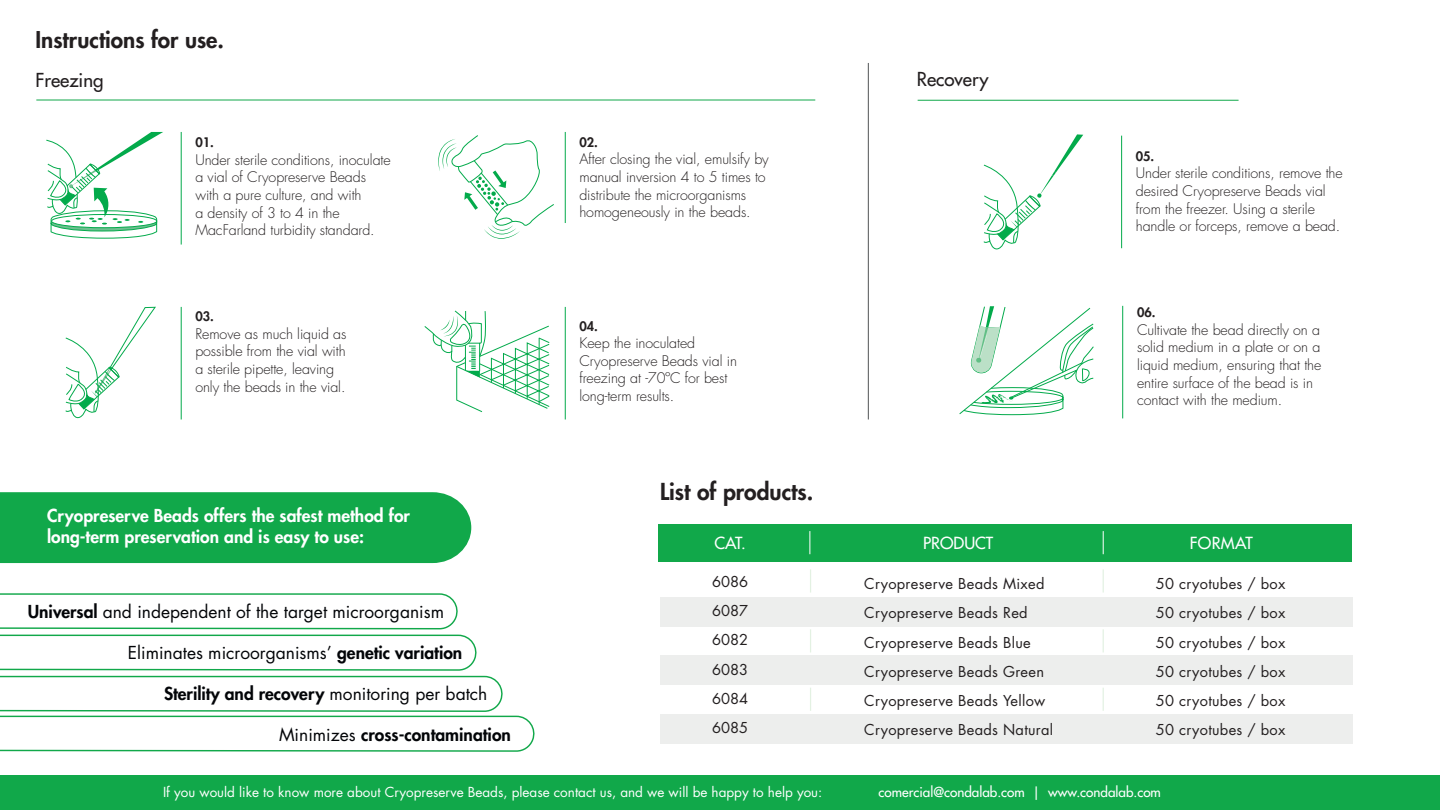
<style>
.page{position:relative;width:1440px;height:810px;background:#fff}
.page>*{position:absolute;margin:0;border:0;box-sizing:border-box;transform-origin:0 0}
.t1{font:800 22.73px "Futura Std";color:#231f20}
.t2{font:800 22.5px "Futura Std";color:#231f20}
.t3{font:500 18.75px "Futura Std";color:#231f20}
.t4{font:17.4px "Futura Std";color:#030508}
.t5{font:800 17.4px/20.9px "Futura Std";color:#fff}
.t6{font:800 17.4px "Futura Std";color:#030508}
.t7{font:500 16.27px "Futura Std";color:#fff}
.t8{font:14.62px/29.2px "Futura Std";letter-spacing:.02em;color:#231f20;text-align:justify}
.t9{font:300 14.25px/17.6px "Futura Std";letter-spacing:-.005em;color:#231f20}
.t10{font:13.5px "Futura Std";color:#fff}
.t11{font:500 13.5px "Futura Std";color:#fff}
.t12{font:800 12.83px "Futura Std";letter-spacing:-.005em;color:#231f20}
.s1{font-weight:800}
.s2{font-weight:400}
</style>
<div class="page">
<div style="left:0;top:492px;width:471px;height:71px;background:#11a84a"></div>
<svg style="left:0;top:635px;width:535px;height:117px"></svg>
<svg style="left:0;top:593px;width:458px;height:36px"></svg>
<svg style="left:65px;top:306px;width:91px;height:113px"></svg>
<svg style="left:983px;top:134px;width:100px;height:116px"></svg>
<svg style="left:46px;top:132px;width:117px;height:107px"></svg>
<svg style="left:438px;top:135px;width:116px;height:104px"></svg>
<svg style="left:424px;top:310px;width:126px;height:102px"></svg>
<svg style="left:959px;top:306px;width:135px;height:109px"></svg>
<hr style="left:181px;top:132px;width:1px;height:113px;background:#03aa4b">
<hr style="left:565px;top:132px;width:1px;height:91px;background:#03aa4b">
<hr style="left:181px;top:307px;width:1px;height:112px;background:#03aa4b">
<hr style="left:565px;top:307px;width:1px;height:112px;background:#03aa4b">
<hr style="left:1121px;top:136px;width:1px;height:112px;background:#03aa4b">
<hr style="left:868px;top:63px;width:1px;height:356px;background:#515455">
<hr style="left:1122px;top:306px;width:1px;height:112px;background:#03aa4b">
<div style="left:658px;top:524px;width:694px;height:37px;background:#11a84a"></div>
<div style="left:0;top:776px;width:1440px;height:34px;background:#11a84a"></div>
<div style="left:660px;top:597px;width:693px;height:29px;background:#edeeed"></div>
<div style="left:660px;top:655px;width:693px;height:29px;background:#edeeed"></div>
<div style="left:660px;top:714px;width:693px;height:29px;background:#edeeed"></div>
<svg style="left:810px;top:569px;width:1px;height:24px"></svg>
<svg style="left:809px;top:531px;width:1px;height:23px"></svg>
<svg style="left:1103px;top:531px;width:1px;height:23px"></svg>
<svg style="left:810px;top:629px;width:1px;height:23px"></svg>
<svg style="left:1103px;top:569px;width:1px;height:24px"></svg>
<svg style="left:1103px;top:629px;width:1px;height:23px"></svg>
<svg style="left:810px;top:688px;width:1px;height:23px"></svg>
<svg style="left:1103px;top:688px;width:1px;height:23px"></svg>
<hr style="left:36px;top:100px;width:779px;height:1px;background:#11a84a">
<hr style="left:918px;top:100px;width:321px;height:1px;background:#11a84a">
<h2 class="t2" style="left:36px;top:25px;width:190px">Instructions for use.</h2>
<h3 class="t3" style="left:36px;top:69px;width:70px">Freezing</h3>
<h3 class="t3" style="left:917px;top:67px;width:73px">Recovery</h3>
<p class="t12" style="left:195px;top:134px;width:20px">01.</p>
<p class="t9" style="left:195px;top:151px;width:197px">Under sterile conditions, inoculate a vial of Cryopreserve Beads with a pure culture, and with<br>a density of 3 to 4 in the<br>MacFarland turbidity standard.</p>
<p class="t12" style="left:195px;top:308px;width:20px">03.</p>
<p class="t9" style="left:195px;top:325px;width:153px">Remove as much liquid as possible from the vial with a sterile pipette, leaving only the beads in the vial.</p>
<p class="t5" style="left:47px;top:505px;width:364px">Cryopreserve Beads offers the safest method for long-term preservation and is easy to use:</p>
<p class="t4" style="left:28px;top:600px;width:418px"><span class="s1">Universal</span> and independent of the target microorganism</p>
<p class="t4" style="left:128px;top:642px;width:336px">Eliminates microorganisms’ <span class="s1">genetic variation</span></p>
<p class="t6" style="left:164px;top:683px;width:325px">Sterility and recovery <span class="s2">monitoring per batch</span></p>
<p class="t6" style="left:279px;top:724px;width:233px"><span class="s2">Minimizes</span> cross-contamination</p>
<p class="t12" style="left:579px;top:134px;width:20px">02.</p>
<p class="t9" style="left:579px;top:151px;width:191px">After closing the vial, emulsify by manual inversion 4 to 5 times to distribute the microorganisms homogeneously in the beads.</p>
<p class="t12" style="left:579px;top:318px;width:20px">04.</p>
<p class="t9" style="left:579px;top:335px;width:159px">Keep the inoculated<br>Cryopreserve Beads vial in freezing at -70ºC for best long-term results.</p>
<h1 class="t1" style="left:660px;top:477px;width:155px">List of products.</h1>
<p class="t7" style="left:714px;top:533px;width:33px">CAT.</p>
<p class="t7" style="left:923px;top:533px;width:72px">PRODUCT</p>
<p class="t8" style="left:864px;top:569px;width:190px;text-align:left">Cryopreserve Beads Mixed<br>Cryopreserve Beads Red<br>Cryopreserve Beads Blue<br>Cryopreserve Beads Green<br>Cryopreserve Beads Yellow<br>Cryopreserve Beads Natural</p>
<p class="t8" style="left:712px;top:567px;width:38px">6086<br>6087<br>6082<br>6083<br>6084<br>6085</p>
<p class="t12" style="left:1136px;top:148px;width:20px">05.</p>
<p class="t9" style="left:1136px;top:165px;width:209px">Under sterile conditions, remove the desired Cryopreserve Beads vial from the freezer. Using a sterile handle or forceps, remove a bead.</p>
<p class="t12" style="left:1137px;top:304px;width:20px">06.</p>
<p class="t9" style="left:1137px;top:321px;width:186px">Cultivate the bead directly on a solid medium in a plate or on a liquid medium, ensuring that the entire surface of the bead is in contact with the medium.</p>
<p class="t7" style="left:1190px;top:533px;width:64px">FORMAT</p>
<p class="t8" style="left:1156px;top:569px;width:131px">50 cryotubes / box 50 cryotubes / box 50 cryotubes / box 50 cryotubes / box 50 cryotubes / box 50 cryotubes / box</p>
<p class="t10" style="left:163px;top:783px;width:661px">If you would like to know more about Cryopreserve Beads, please contact us, and we will be happy to help you:</p>
<p class="t11" style="left:879px;top:784px;width:284px">comercial@condalab.com | www.condalab.com</p>
</div>
